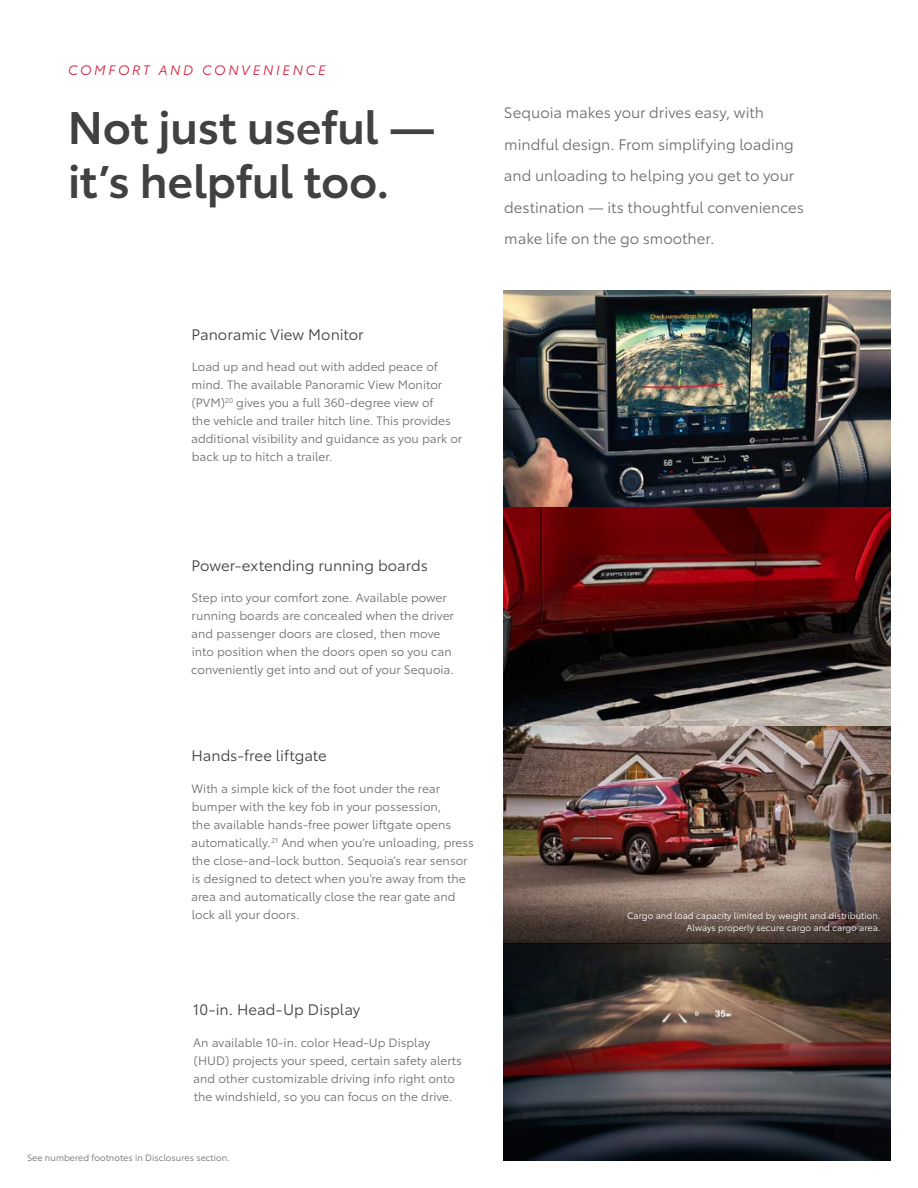
<style>
.page{position:relative;width:918px;height:1188px;background:#fff}
.page>*{position:absolute;margin:0;border:0;box-sizing:border-box;transform-origin:0 0}
.t1{font:600 45px/54px "Toyota Type";letter-spacing:-.01em;color:#414042}
.t2{font:15px/31.5px "Toyota Type";color:#6d6e71}
.t3{font:15px "Toyota Type";color:#414042}
.t4{font:italic 13.5px "Toyota Type";letter-spacing:.2em;color:#d32642}
.t5{font:12px/18px "Toyota Type";color:#6d6e71}
.t6{font:9px/12px "Toyota Type";color:#fff;text-align:right}
.t7{font:9px "Toyota Type";color:#6d6e71}
</style>
<div class="page">
<img style="left:504px;top:290px;width:387px;height:218px">
<img style="left:504px;top:726px;width:387px;height:171px">
<svg style="left:504px;top:508px;width:387px;height:218px;background:#522021"></svg>
<img style="left:504px;top:943px;width:387px;height:218px">
<svg style="left:504px;top:897px;width:387px;height:46px;background:#614f48"></svg>
<p class="t4" style="left:68px;top:60px;width:259px">COMFORT AND CONVENIENCE</p>
<h1 class="t1" style="left:68px;top:97px;width:370px">Not just useful — it’s helpful too.</h1>
<p class="t3" style="left:191px;top:323px;width:174px">Panoramic View Monitor</p>
<p class="t5" style="left:191px;top:357px;width:273px">Load up and head out with added peace of mind. The available Panoramic View Monitor (PVM)<sup>20</sup> gives you a full 360-degree view of<br>the vehicle and trailer hitch line. This provides additional visibility and guidance as you park or back up to hitch a trailer.</p>
<p class="t2" style="left:504px;top:96px;width:302px">Sequoia makes your drives easy, with mindful design. From simplifying loading and unloading to helping you get to your destination — its thoughtful conveniences make life on the go smoother.</p>
<p class="t3" style="left:191px;top:554px;width:238px">Power-extending running boards</p>
<p class="t5" style="left:191px;top:588px;width:264px">Step into your comfort zone. Available power running boards are concealed when the driver and passenger doors are closed, then move into position when the doors open so you can conveniently get into and out of your Sequoia.</p>
<p class="t3" style="left:191px;top:745px;width:137px">Hands-free liftgate</p>
<p class="t5" style="left:191px;top:779px;width:284px">With a simple kick of the foot under the rear bumper with the key fob in your possession,<br>the available hands-free power liftgate opens automatically.<sup>21</sup> And when you’re unloading, press the close-and-lock button. Sequoia’s rear sensor is designed to detect when you’re away from the area and automatically close the rear gate and lock all your doors.</p>
<p class="t3" style="left:193px;top:999px;width:169px">10-in. Head-Up Display</p>
<p class="t5" style="left:193px;top:1032px;width:270px">An available 10-in. color Head-Up Display (HUD) projects your speed, certain safety alerts and other customizable driving info right onto the windshield, so you can focus on the drive.</p>
<p class="t7" style="left:27px;top:1151px;width:204px">See numbered footnotes in Disclosures section.</p>
<p class="t6" style="left:627px;top:909px;width:255px">Cargo and load capacity limited by weight and distribution.<br>Always properly secure cargo and cargo area.</p>
</div>
